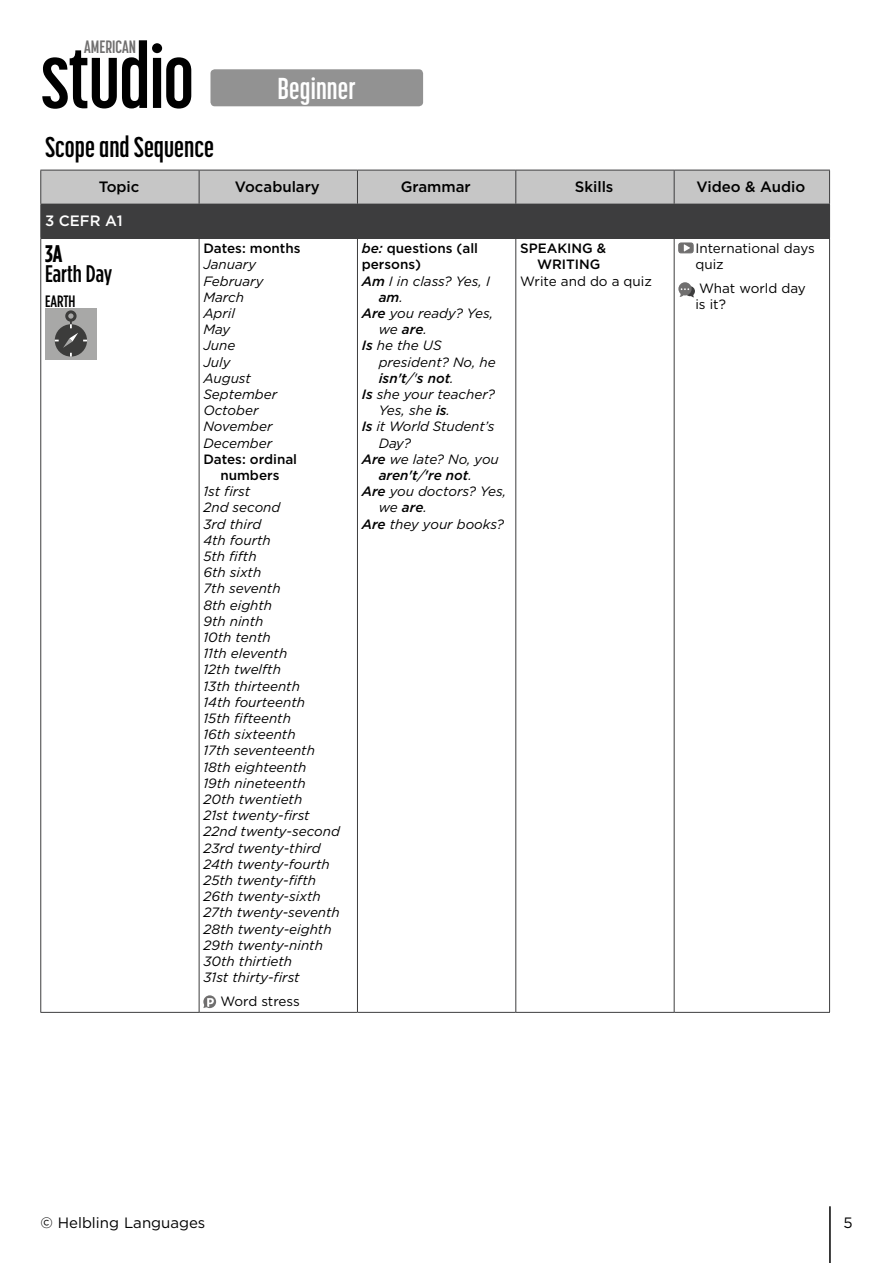
<style>
.page{position:relative;width:893px;height:1263px;background:#fff}
.page>*{position:absolute;margin:0;border:0;box-sizing:border-box;transform-origin:0 0}
.t1{font:700 89.25px "Korolev Compressed";letter-spacing:-.01em;color:#000}
.t2{font:700 30px "Korolev Compressed";letter-spacing:.005em;color:#fff}
.t3{font:700 28.5px "Korolev Compressed";color:#000}
.t4{font:500 24px "Gotham Condensed";color:#000}
.t5{font:700 24px "Gotham Condensed";color:#000}
.t6{font:700 17.7px "Korolev Compressed";color:#706f6f}
.t7{font:500 16.5px "Gotham Condensed";color:#000}
.t8{font:500 15px "Gotham";color:#000}
.t9{font:15px "Gotham";color:#000}
.t10{font:500 15px "Gotham";color:#fff}
.t11{font:italic 13.5px/16.2px "Gotham";color:#000}
.t12{font:500 13.5px/16.2px "Gotham";color:#000;text-align:center}
.t13{font:13.5px/16.2px "Gotham";color:#000}
.t14{font:italic 500 13.5px "Gotham";color:#000}
.s1{font-style:italic}
.s2{font-weight:500}
.s3{font-weight:400}
</style>
<div class="page">
<div style="left:41px;top:171px;width:788px;height:33px;background:#c6c6c6"></div>
<div style="left:41px;top:204px;width:789px;height:34px;background:#3d3d3e"></div>
<hr style="left:199px;top:170px;width:1px;height:34px;background:#3d3d3e">
<hr style="left:357px;top:170px;width:1px;height:34px;background:#3d3d3e">
<hr style="left:515px;top:170px;width:1px;height:34px;background:#3d3d3e">
<hr style="left:674px;top:170px;width:1px;height:34px;background:#3d3d3e">
<hr style="left:40px;top:204px;width:1px;height:34px;background:#3d3d3e">
<hr style="left:40px;top:238px;width:159px;height:1px;background:#3d3d3e">
<hr style="left:40px;top:238px;width:1px;height:774px;background:#3d3d3e">
<hr style="left:199px;top:238px;width:158px;height:1px;background:#3d3d3e">
<hr style="left:199px;top:238px;width:1px;height:774px;background:#3d3d3e">
<hr style="left:357px;top:238px;width:159px;height:1px;background:#3d3d3e">
<hr style="left:357px;top:238px;width:1px;height:774px;background:#3d3d3e">
<hr style="left:516px;top:238px;width:158px;height:1px;background:#3d3d3e">
<hr style="left:515px;top:238px;width:1px;height:774px;background:#3d3d3e">
<hr style="left:674px;top:238px;width:156px;height:1px;background:#3d3d3e">
<hr style="left:674px;top:238px;width:1px;height:774px;background:#3d3d3e">
<hr style="left:829px;top:238px;width:1px;height:774px;background:#3d3d3e">
<hr style="left:40px;top:1012px;width:159px;height:1px;background:#3d3d3e">
<hr style="left:199px;top:1012px;width:158px;height:1px;background:#3d3d3e">
<hr style="left:357px;top:1012px;width:159px;height:1px;background:#3d3d3e">
<hr style="left:516px;top:1012px;width:158px;height:1px;background:#3d3d3e">
<hr style="left:674px;top:1012px;width:156px;height:1px;background:#3d3d3e">
<hr style="left:40px;top:170px;width:159px;height:1px;background:#3d3d3e">
<hr style="left:40px;top:170px;width:1px;height:34px;background:#3d3d3e">
<hr style="left:199px;top:170px;width:158px;height:1px;background:#3d3d3e">
<hr style="left:357px;top:170px;width:159px;height:1px;background:#3d3d3e">
<hr style="left:516px;top:170px;width:158px;height:1px;background:#3d3d3e">
<hr style="left:674px;top:170px;width:156px;height:1px;background:#3d3d3e">
<hr style="left:829px;top:170px;width:1px;height:34px;background:#3d3d3e">
<svg style="left:203px;top:995px;width:13px;height:13px"></svg>
<svg style="left:203px;top:998px;width:11px;height:10px"></svg>
<svg style="left:679px;top:243px;width:14px;height:10px"></svg>
<svg style="left:684px;top:245px;width:6px;height:6px"></svg>
<div style="left:678px;top:243px;width:15px;height:10px;border:1px solid #706f6f;border-radius:2px"></div>
<svg style="left:678px;top:282px;width:17px;height:15px"></svg>
<div style="left:210px;top:69px;width:213px;height:37px;background:#929292;border-radius:4px"></div>
<div style="left:45px;top:308px;width:51px;height:51px;background:#a8a8a7"></div>
<div style="left:65px;top:310px;width:12px;height:12px;border:3px solid #3c3c3b;border-radius:50%"></div>
<svg style="left:55px;top:320px;width:32px;height:37px"></svg>
<hr style="left:829px;top:1206px;width:2px;height:57px;background:#000">
<h3 class="t6" style="left:84px;top:37px;width:54px">AMERICAN</h3>
<h1 class="t1" style="left:41px;top:28px;width:155px">studio</h1>
<h2 class="t2" style="left:278px;top:72px;width:80px">Beginner</h2>
<h3 class="t3" style="left:45px;top:131px;width:171px">Scope and Sequence</h3>
<p class="t8" style="left:99px;top:177px;width:42px">Topic</p>
<p class="t8" style="left:235px;top:177px;width:87px">Vocabulary</p>
<p class="t8" style="left:401px;top:177px;width:71px">Grammar</p>
<p class="t8" style="left:575px;top:177px;width:40px">Skills</p>
<p class="t8" style="left:696px;top:177px;width:110px">Video &amp; Audio</p>
<p class="t10" style="left:45px;top:211px;width:79px">3 CEFR A1</p>
<h3 class="t5" style="left:45px;top:239px;width:19px">3A</h3>
<h3 class="t4" style="left:45px;top:259px;width:69px">Earth Day</h3>
<p class="t7" style="left:45px;top:292px;width:32px">EARTH</p>
<p class="t12" style="left:362px;top:240px;width:118px"><span class="s1">be:</span> questions (all</p>
<p class="t12" style="left:362px;top:256px;width:61px">persons)</p>
<p class="t11" style="left:362px;top:272px;width:130px"><span class="s2">Am</span> I in class? Yes, I</p>
<p class="t14" style="left:379px;top:288px;width:26px">am<span class="s3">.</span></p>
<p class="t11" style="left:362px;top:305px;width:133px"><span class="s2">Are</span> you ready? Yes,</p>
<p class="t11" style="left:379px;top:321px;width:50px">we <span class="s2">are</span>.</p>
<p class="t11" style="left:362px;top:337px;width:81px"><span class="s2">Is</span> he the US</p>
<p class="t11" style="left:379px;top:353px;width:118px">president? No, he</p>
<p class="t14" style="left:379px;top:369px;width:76px">isn't<span class="s3">/'</span>s not<span class="s3">.</span></p>
<p class="t11" style="left:362px;top:386px;width:135px"><span class="s2">Is</span> she your teacher?</p>
<p class="t11" style="left:379px;top:402px;width:73px">Yes, she <span class="s2">is</span>.</p>
<p class="t11" style="left:362px;top:418px;width:134px"><span class="s2">Is</span> it World Student’s</p>
<p class="t11" style="left:379px;top:434px;width:34px">Day?</p>
<p class="t11" style="left:362px;top:451px;width:139px"><span class="s2">Are</span> we late? No, you</p>
<p class="t14" style="left:379px;top:466px;width:95px">aren't<span class="s3">/</span>'re not<span class="s3">.</span></p>
<p class="t11" style="left:362px;top:483px;width:146px"><span class="s2">Are</span> you doctors? Yes,</p>
<p class="t11" style="left:379px;top:499px;width:50px">we <span class="s2">are</span>.</p>
<p class="t11" style="left:362px;top:515px;width:144px"><span class="s2">Are</span> they your books?</p>
<p class="t13" style="left:695px;top:240px;width:121px">International days quiz</p>
<p class="t13" style="left:695px;top:280px;width:112px">What world day is it?</p>
<p class="t12" style="left:203px;top:240px;width:99px">Dates: months</p>
<p class="t11" style="left:203px;top:256px;width:75px">January<br>February<br>March<br>April<br>May<br>June<br>July<br>August<br>September<br>October<br>November<br>December</p>
<p class="t12" style="left:203px;top:451px;width:95px">Dates: ordinal numbers</p>
<p class="t11" style="left:203px;top:483px;width:138px">1st first<br>2nd second<br>3rd third<br>4th fourth<br>5th fifth<br>6th sixth<br>7th seventh<br>8th eighth<br>9th ninth<br>10th tenth<br>11th eleventh<br>12th twelfth<br>13th thirteenth<br>14th fourteenth<br>15th fifteenth<br>16th sixteenth<br>17th seventeenth<br>18th eighteenth<br>19th nineteenth<br>20th twentieth<br>21st twenty-first<br>22nd twenty-second<br>23rd twenty-third<br>24th twenty-fourth<br>25th twenty-fifth<br>26th twenty-sixth<br>27th twenty-seventh<br>28th twenty-eighth<br>29th twenty-ninth<br>30th thirtieth<br>31st thirty-first</p>
<p class="t13" style="left:220px;top:993px;width:81px">Word stress</p>
<p class="t12" style="left:537px;top:240px;width:71px;text-align:left;text-indent:-17px">SPEAKING &amp;<br>WRITING</p>
<p class="t13" style="left:520px;top:272px;width:133px">Write and do a quiz</p>
<p class="t9" style="left:40px;top:1213px;width:167px">© Helbling Languages</p>
<p class="t9" style="left:843px;top:1213px;width:11px">5</p>
</div>
